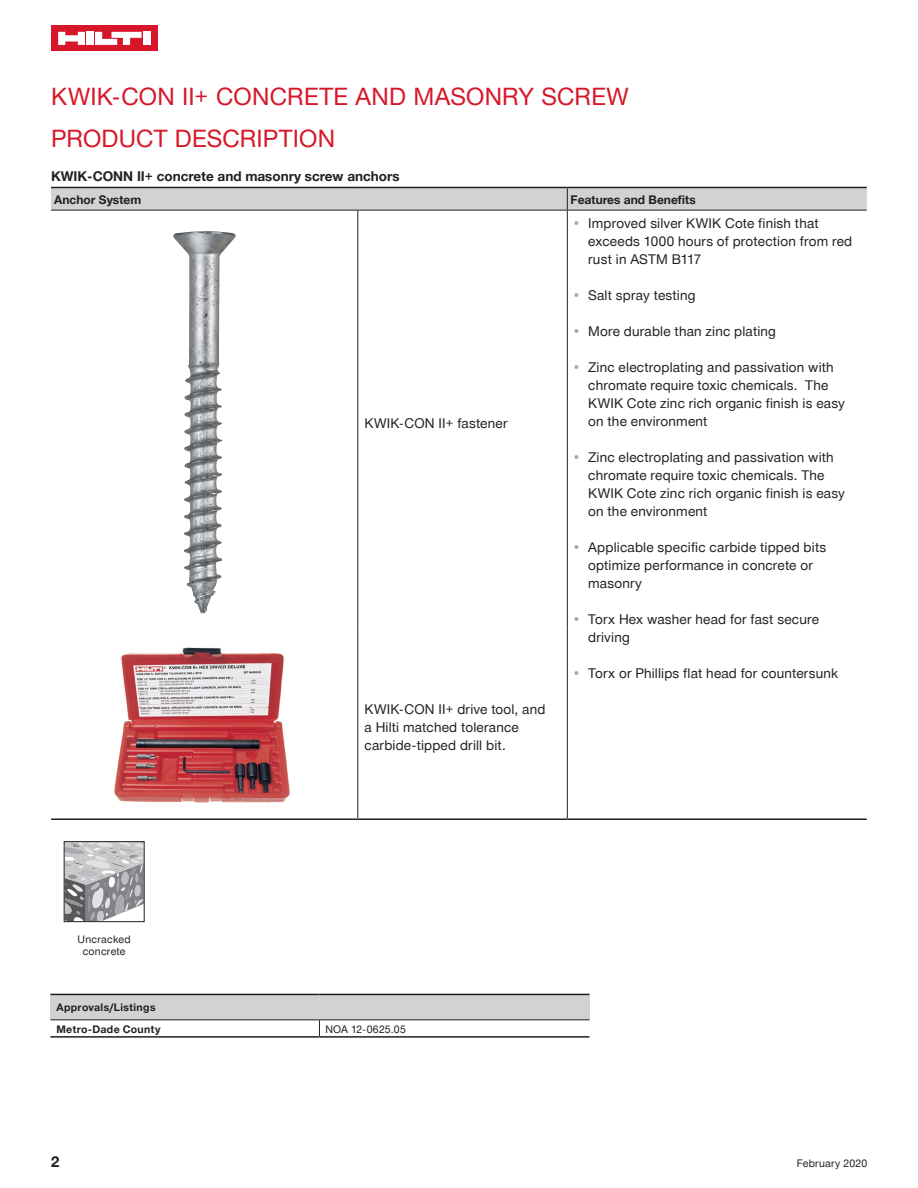
<style>
.page{position:relative;width:918px;height:1188px;background:#fff}
.page>*{position:absolute;margin:0;border:0;box-sizing:border-box;transform-origin:0 0}
.t1{font:24px/42px "Hilti";letter-spacing:.01em;color:#d71729}
.t2{font:700 15px "Hilti";color:#231f20}
.t3{font:13.5px/18px "Hilti";letter-spacing:.015em;color:#231f20}
.t4{font:700 13.5px "Hilti";color:#231f20}
.t5{font:700 12px "Hilti";color:#231f20}
.t6{font:10.5px/12.8px "Hilti";letter-spacing:.025em;color:#231f20;text-align:center}
.t7{font:700 10.5px/21.1px "Hilti";letter-spacing:.035em;color:#231f20}
.s1{color:#a8a9ad}
</style>
<div class="page">
<div style="left:51px;top:26px;width:106px;height:25px;background:#d71729"></div>
<div style="left:86px;top:32px;width:8px;height:13px;background:#fff"></div>
<div style="left:143px;top:32px;width:7px;height:13px;background:#fff"></div>
<svg style="left:58px;top:32px;width:27px;height:13px"></svg>
<svg style="left:95px;top:32px;width:47px;height:13px"></svg>
<svg style="left:51px;top:188px;width:816px;height:22px;background:#cbccce"></svg>
<hr style="left:567px;top:211px;width:1px;height:418px;background:#231f20">
<hr style="left:567px;top:629px;width:1px;height:189px;background:#231f20">
<hr style="left:51px;top:210px;width:307px;height:1px;background:#231f20">
<hr style="left:358px;top:210px;width:209px;height:1px;background:#231f20">
<hr style="left:567px;top:210px;width:300px;height:1px;background:#231f20">
<hr style="left:51px;top:187px;width:307px;height:1px;background:#231f20">
<hr style="left:358px;top:187px;width:209px;height:1px;background:#231f20">
<hr style="left:567px;top:187px;width:300px;height:1px;background:#231f20">
<hr style="left:567px;top:818px;width:300px;height:2px;background:#231f20">
<hr style="left:51px;top:818px;width:307px;height:2px;background:#231f20">
<hr style="left:358px;top:818px;width:209px;height:2px;background:#231f20">
<hr style="left:357px;top:211px;width:1px;height:418px;background:#231f20">
<hr style="left:357px;top:629px;width:1px;height:189px;background:#231f20">
<img style="left:173px;top:231px;width:49px;height:383px">
<img style="left:114px;top:647px;width:176px;height:156px">
<svg style="left:66px;top:843px;width:77px;height:77px;background:#afb0b2"></svg>
<div style="left:64px;top:841px;width:81px;height:81px;border:1px solid #231f20"></div>
<div style="left:50px;top:994px;width:539px;height:26px;background:#d1d2d4"></div>
<hr style="left:50px;top:994px;width:269px;height:1px;background:#231f20">
<hr style="left:319px;top:994px;width:270px;height:1px;background:#231f20">
<hr style="left:50px;top:1036px;width:269px;height:2px;background:#231f20">
<hr style="left:319px;top:1036px;width:270px;height:2px;background:#231f20">
<hr style="left:50px;top:1019px;width:269px;height:1px;background:#231f20">
<hr style="left:319px;top:1019px;width:270px;height:1px;background:#231f20">
<svg style="left:319px;top:1020px;width:1px;height:16px"></svg>
<h1 class="t1" style="left:51px;top:75px;width:579px">KWIK-CON II+ CONCRETE AND MASONRY SCREW<br>PRODUCT DESCRIPTION</h1>
<p class="t4" style="left:51px;top:166px;width:350px">KWIK-CONN II+ concrete and masonry screw anchors</p>
<p class="t5" style="left:54px;top:191px;width:89px">Anchor System</p>
<p class="t5" style="left:571px;top:191px;width:127px">Features and Benefits</p>
<p class="t6" style="left:78px;top:932px;width:55px">Uncracked concrete</p>
<p class="t7" style="left:56px;top:997px;width:106px">Approvals/Listings<br>Metro-Dade County</p>
<p class="t3" style="left:365px;top:414px;width:145px">KWIK-CON II+ fastener</p>
<p class="t3" style="left:365px;top:700px;width:182px">KWIK-CON II+ drive tool, and a Hilti matched tolerance carbide-tipped drill bit.</p>
<p class="t3" style="left:588px;top:214px;width:266px;text-indent:-15px"><span class="s1">•</span> Improved silver KWIK Cote finish that exceeds 1000 hours of protection from red rust in ASTM B117</p>
<p class="t3" style="left:573px;top:286px;width:124px"><span class="s1">•</span> Salt spray testing</p>
<p class="t3" style="left:573px;top:322px;width:204px"><span class="s1">•</span> More durable than zinc plating</p>
<p class="t3" style="left:588px;top:358px;width:258px;text-indent:-15px"><span class="s1">•</span> Zinc electroplating and passivation with chromate require toxic chemicals. The KWIK Cote zinc rich organic finish is easy on the environment</p>
<p class="t3" style="left:588px;top:448px;width:258px;text-indent:-15px"><span class="s1">•</span> Zinc electroplating and passivation with chromate require toxic chemicals. The KWIK Cote zinc rich organic finish is easy on the environment</p>
<p class="t3" style="left:588px;top:538px;width:240px;text-indent:-15px"><span class="s1">•</span> Applicable specific carbide tipped bits optimize performance in concrete or masonry</p>
<p class="t3" style="left:588px;top:610px;width:232px;text-indent:-15px"><span class="s1">•</span> Torx Hex washer head for fast secure driving</p>
<p class="t3" style="left:573px;top:664px;width:266px"><span class="s1">•</span> Torx or Phillips flat head for countersunk</p>
<p class="t6" style="left:325px;top:1022px;width:82px">NOA 12-0625.05</p>
<p class="t2" style="left:51px;top:1151px;width:10px">2</p>
<p class="t6" style="left:797px;top:1157px;width:72px">February 2020</p>
</div>
